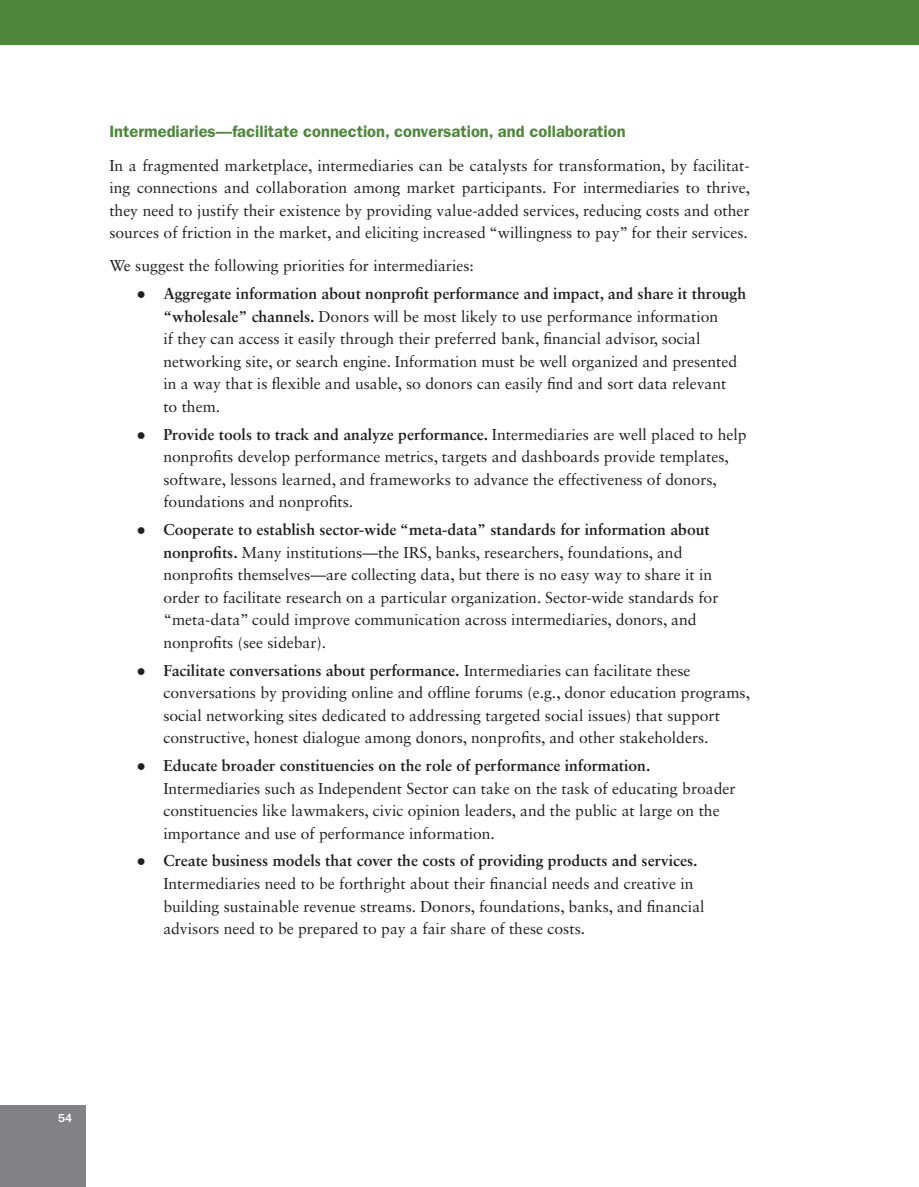
<style>
.page{position:relative;width:919px;height:1187px;background:#fff}
.page>*{position:absolute;margin:0;border:0;box-sizing:border-box;transform-origin:0 0}
.t1{font:600 16.5px "ITC Franklin Gothic Std";color:#4f873d}
.t2{font:15.75px/22.5px "Sabon LT Std";color:#231f20}
.t3{font:500 12px "ITC Franklin Gothic Std";color:#fff}
.s1{font-family:"Arial"}
.s2{font-weight:700}
</style>
<div class="page">
<div style="left:0;top:0;width:919px;height:45px;background:#4f873d"></div>
<div style="left:0;top:1105px;width:86px;height:82px;background:#828286"></div>
<p class="t1" style="left:109px;top:122px;width:518px">Intermediaries—facilitate connection, conversation, and collaboration</p>
<p class="t2" style="left:109px;top:154px;width:642px;text-align:justify">In a fragmented marketplace, intermediaries can be catalysts for transformation, by facilitat&shy;ing connections and collaboration among market participants. For intermediaries to thrive, they need to justify their existence by providing value-added services, reducing costs and other sources of friction in the market, and eliciting increased “willingness to pay” for their services.</p>
<p class="t2" style="left:109px;top:255px;width:366px">We suggest the following priorities for intermediaries:</p>
<p class="t2" style="left:163px;top:282px;width:584px;text-indent:-27px"><span class="s1">●</span> <span class="s2">Aggregate information about nonprofit performance and impact, and share it through “wholesale” channels.</span> Donors will be most likely to use performance information<br>if they can access it easily through their preferred bank, financial advisor, social networking site, or search engine. Information must be well organized and presented in a way that is flexible and usable, so donors can easily find and sort data relevant<br>to them.</p>
<p class="t2" style="left:163px;top:423px;width:585px;text-indent:-27px"><span class="s1">●</span> <span class="s2">Provide tools to track and analyze performance.</span> Intermediaries are well placed to help nonprofits develop performance metrics, targets and dashboards provide templates, software, lessons learned, and frameworks to advance the effectiveness of donors, foundations and nonprofits.</p>
<p class="t2" style="left:163px;top:518px;width:557px;text-indent:-27px"><span class="s1">●</span> <span class="s2">Cooperate to establish sector-wide “meta-data” standards for information about nonprofits.</span> Many institutions—the IRS, banks, researchers, foundations, and nonprofits themselves—are collecting data, but there is no easy way to share it in order to facilitate research on a particular organization. Sector-wide standards for “meta-data” could improve communication across intermediaries, donors, and nonprofits (see sidebar).</p>
<p class="t2" style="left:163px;top:659px;width:588px;text-indent:-27px"><span class="s1">●</span> <span class="s2">Facilitate conversations about performance.</span> Intermediaries can facilitate these conversations by providing online and offline forums (e.g., donor education programs, social networking sites dedicated to addressing targeted social issues) that support constructive, honest dialogue among donors, nonprofits, and other stakeholders.</p>
<p class="t2" style="left:163px;top:754px;width:574px;text-indent:-27px"><span class="s1">●</span> <span class="s2">Educate broader constituencies on the role of performance information.<br></span>Intermediaries such as Independent Sector can take on the task of educating broader constituencies like lawmakers, civic opinion leaders, and the public at large on the importance and use of performance information.</p>
<p class="t2" style="left:163px;top:850px;width:543px;text-indent:-27px"><span class="s1">●</span> <span class="s2">Create business models that cover the costs of providing products and services.<br></span>Intermediaries need to be forthright about their financial needs and creative in building sustainable revenue streams. Donors, foundations, banks, and financial advisors need to be prepared to pay a fair share of these costs.</p>
<p class="t3" style="left:58px;top:1111px;width:16px">54</p>
</div>
